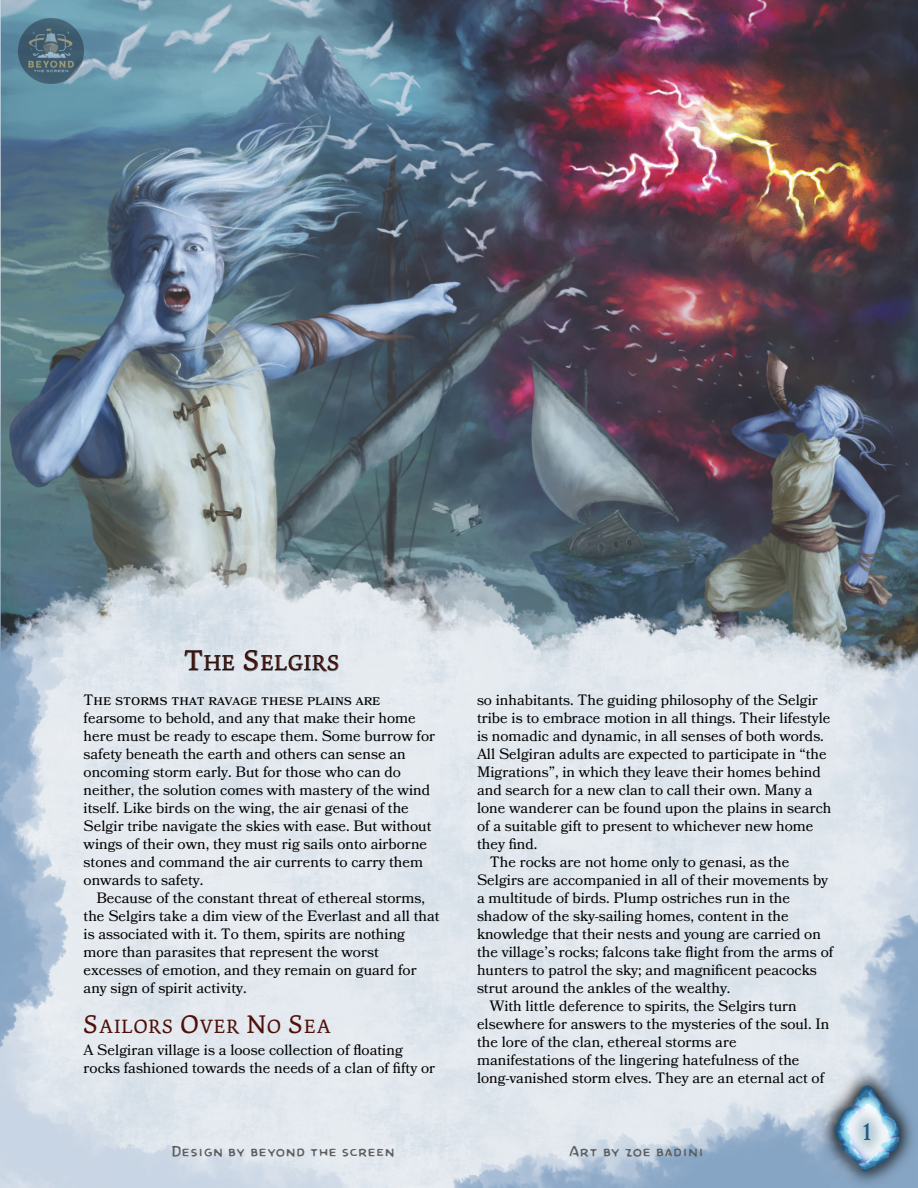
<style>
.page{position:relative;width:918px;height:1188px;background:#fff}
.page>*{position:absolute;margin:0;border:0;box-sizing:border-box;transform-origin:0 0}
.t1{font:600 27px "Crimson Text";color:#1e5c87;scale:.92 1}
.t2{font:22.65px "Dolly Pro Regular Small Caps";letter-spacing:.05em;color:#4e1009}
.t3{font:20.4px "Dolly Pro Regular Small Caps";letter-spacing:.05em;color:#4e1009}
.t4{font:18px "Dai Vernon Misdirect";color:#5c5d5d}
.t5{font:15px/18px "Bookmania";color:#000}
.s1{font-size:30px}
.s2{font-size:27px}
</style>
<div class="page">
<img style="left:0;top:0;width:918px;height:1188px">
<img style="left:816px;top:1068px;width:102px;height:120px">
<img style="left:1px;top:0;width:917px;height:694px">
<img style="left:18px;top:18px;width:66px;height:66px">
<h2 class="t2" style="left:185px;top:654px;width:156px"><span class="s1">T</span>HE <span class="s1">S</span>ELGIRS</h2>
<p class="t5" style="left:84px;top:691px;width:353px">THE STORMS THAT RAVAGE THESE PLAINS ARE fearsome to behold, and any that make their home here must be ready to escape them. Some burrow for safety beneath the earth and others can sense an oncoming storm early. But for those who can do neither, the solution comes with mastery of the wind itself. Like birds on the wing, the air genasi of the Selgir tribe navigate the skies with ease. But without wings of their own, they must rig sails onto airborne stones and command the air currents to carry them onwards to safety.</p>
<p class="t5" style="left:84px;top:889px;width:358px;text-indent:13px">Because of the constant threat of ethereal storms, the Selgirs take a dim view of the Everlast and all that is associated with it. To them, spirits are nothing more than parasites that represent the worst excesses of emotion, and they remain on guard for any sign of spirit activity.</p>
<h3 class="t3" style="left:84px;top:1018px;width:248px"><span class="s2">S</span>AILORS <span class="s2">O</span>VER <span class="s2">N</span>O <span class="s2">S</span>EA</h3>
<p class="t5" style="left:84px;top:1042px;width:353px">A Selgiran village is a loose collection of floating rocks fashioned towards the needs of a clan of fifty or</p>
<p class="t5" style="left:477px;top:691px;width:342px">so inhabitants. The guiding philosophy of the Selgir</p>
<p class="t5" style="left:477px;top:709px;width:355px">tribe is to embrace motion in all things. Their lifestyle</p>
<p class="t5" style="left:477px;top:727px;width:348px">is nomadic and dynamic, in all senses of both words.</p>
<p class="t5" style="left:477px;top:745px;width:351px">All Selgiran adults are expected to participate in “the</p>
<p class="t5" style="left:477px;top:763px;width:345px">Migrations”, in which they leave their homes behind</p>
<p class="t5" style="left:477px;top:781px;width:337px">and search for a new clan to call their own. Many a</p>
<p class="t5" style="left:477px;top:799px;width:356px">lone wanderer can be found upon the plains in search</p>
<p class="t5" style="left:477px;top:817px;width:338px">of a suitable gift to present to whichever new home</p>
<p class="t5" style="left:477px;top:835px;width:62px">they find.</p>
<p class="t5" style="left:490px;top:853px;width:301px">The rocks are not home only to genasi, as the</p>
<p class="t5" style="left:477px;top:871px;width:353px">Selgirs are accompanied in all of their movements by</p>
<p class="t5" style="left:477px;top:889px;width:315px">a multitude of birds. Plump ostriches run in the</p>
<p class="t5" style="left:477px;top:907px;width:313px">shadow of the sky-sailing homes, content in the</p>
<p class="t5" style="left:477px;top:925px;width:345px">knowledge that their nests and young are carried on</p>
<p class="t5" style="left:477px;top:943px;width:358px">the village’s rocks; falcons take flight from the arms of</p>
<p class="t5" style="left:477px;top:961px;width:341px">hunters to patrol the sky; and magnificent peacocks</p>
<p class="t5" style="left:477px;top:979px;width:255px">strut around the ankles of the wealthy.</p>
<p class="t5" style="left:490px;top:997px;width:309px">With little deference to spirits, the Selgirs turn</p>
<p class="t5" style="left:477px;top:1015px;width:354px">elsewhere for answers to the mysteries of the soul. In</p>
<p class="t5" style="left:477px;top:1033px;width:261px">the lore of the clan, ethereal storms are</p>
<p class="t5" style="left:477px;top:1051px;width:324px">manifestations of the lingering hatefulness of the</p>
<p class="t5" style="left:477px;top:1069px;width:349px">long-vanished storm elves. They are an eternal act of</p>
<p class="t4" style="left:171px;top:1139px;width:225px">Design by beyond the screen</p>
<p class="t4" style="left:569px;top:1139px;width:136px">Art by zoe badini</p>
<h1 class="t1" style="left:862px;top:1121px;width:12px">1</h1>
</div>
